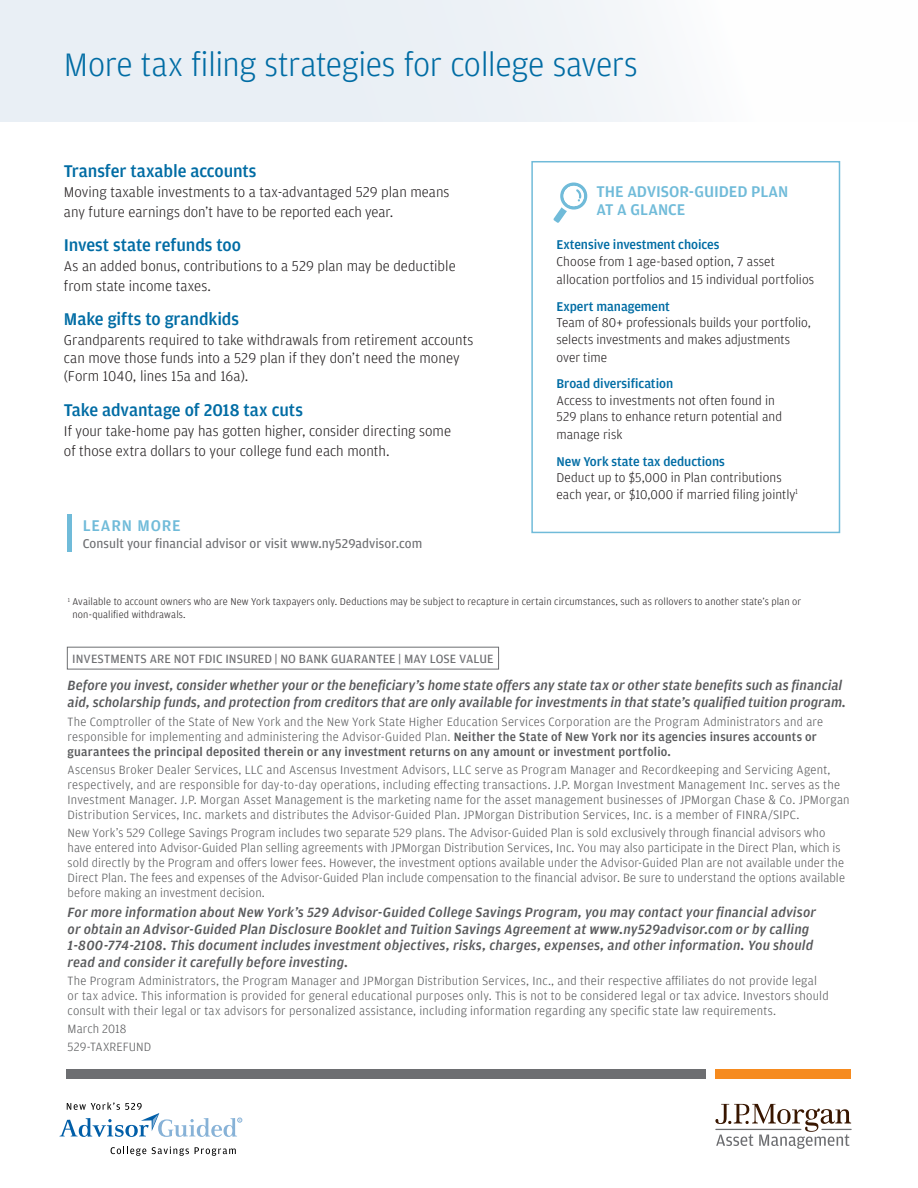
<style>
.page{position:relative;width:918px;height:1188px;background:#fff}
.page>*{position:absolute;margin:0;border:0;box-sizing:border-box;transform-origin:0 0}
.t1{font:300 34.5px "Amplitude";letter-spacing:-.01em;color:#006ca4}
.t2{font:500 18px "Amplitude";letter-spacing:-.005em;color:#006ca4}
.t3{font:500 16.5px/18px "Amplitude";color:#70bbd9}
.t4{font:500 16.5px "Amplitude";letter-spacing:.05em;color:#70bbd9}
.t5{font:300 15px/19.5px "Amplitude";color:#231f20}
.t6{font:italic 500 14.25px/16.5px "Amplitude";letter-spacing:.01em;color:#58595b}
.t7{font:300 13.5px/16.5px "Amplitude";letter-spacing:.005em;color:#231f20}
.t8{font:500 13.5px "Amplitude";letter-spacing:-.005em;color:#006ca4}
.t9{font:13.5px "Amplitude";letter-spacing:.005em;color:#6d6e71}
.t10{font:300 12.75px/15px "Amplitude";letter-spacing:.015em;color:#58595b}
.t11{font:12.75px "Amplitude";letter-spacing:.005em;color:#6d6e71}
.t12{font:300 10.5px/12.6px "Amplitude";letter-spacing:.015em;color:#231f20}
.s1{font-weight:500}
</style>
<div class="page">
<div style="left:0;top:0;width:918px;height:122px;background:linear-gradient(to right,#e3ebf2,#fdfdfd)"></div>
<div style="left:67px;top:647px;width:432px;height:22px;border:1px solid #6d6e71"></div>
<hr style="left:821px;top:1129px;width:31px;height:1px;background:#6d6e71">
<svg style="left:715px;top:1104px;width:136px;height:45px"></svg>
<div style="left:66px;top:1069px;width:639px;height:10px;background:#6d6e71"></div>
<div style="left:715px;top:1069px;width:136px;height:10px;background:#f68b1f"></div>
<svg style="left:111px;top:1147px;width:35px;height:9px"></svg>
<svg style="left:152px;top:1147px;width:37px;height:9px"></svg>
<svg style="left:195px;top:1147px;width:41px;height:9px"></svg>
<svg style="left:59px;top:1102px;width:183px;height:35px"></svg>
<hr style="left:68px;top:514px;width:4px;height:38px;background:#70bbd9">
<div style="left:531px;top:161px;width:309px;height:372px;border:2px solid #70bbd9"></div>
<svg style="left:553px;top:182px;width:34px;height:41px"></svg>
<h1 class="t1" style="left:64px;top:43px;width:575px">More tax filing strategies for college savers</h1>
<h2 class="t2" style="left:64px;top:160px;width:194px">Transfer taxable accounts</h2>
<p class="t5" style="left:64px;top:182px;width:387px">Moving taxable investments to a tax-advantaged 529 plan means any future earnings don’t have to be reported each year.</p>
<h2 class="t2" style="left:64px;top:234px;width:179px">Invest state refunds too</h2>
<p class="t5" style="left:64px;top:256px;width:393px">As an added bonus, contributions to a 529 plan may be deductible from state income taxes.</p>
<h2 class="t2" style="left:64px;top:308px;width:177px">Make gifts to grandkids</h2>
<p class="t5" style="left:64px;top:331px;width:411px;line-height:18px">Grandparents required to take withdrawals from retirement accounts can move those funds into a 529 plan if they don’t need the money (Form 1040, lines 15a and 16a).</p>
<h2 class="t2" style="left:64px;top:399px;width:241px">Take advantage of 2018 tax cuts</h2>
<p class="t5" style="left:64px;top:421px;width:389px">If your take-home pay has gotten higher, consider directing some of those extra dollars to your college fund each month.</p>
<p class="t4" style="left:83px;top:516px;width:100px">LEARN MORE</p>
<p class="t9" style="left:83px;top:535px;width:341px">Consult your financial advisor or visit www.ny529advisor.com</p>
<p class="t3" style="left:597px;top:182px;width:193px">THE ADVISOR-GUIDED PLAN<br>AT A GLANCE</p>
<p class="t8" style="left:557px;top:237px;width:164px">Extensive investment choices</p>
<p class="t7" style="left:557px;top:252px;width:259px;line-height:18px">Choose from 1 age-based option, 7 asset allocation portfolios and 15 individual portfolios</p>
<p class="t8" style="left:557px;top:298px;width:115px">Expert management</p>
<p class="t7" style="left:557px;top:314px;width:256px">Team of 80+ professionals builds your portfolio, selects investments and makes adjustments</p>
<p class="t7" style="left:557px;top:348px;width:52px">over time</p>
<p class="t8" style="left:557px;top:375px;width:118px">Broad diversification</p>
<p class="t7" style="left:557px;top:392px;width:227px">Access to investments not often found in<br>529 plans to enhance return potential and</p>
<p class="t7" style="left:557px;top:426px;width:67px">manage risk</p>
<p class="t8" style="left:557px;top:453px;width:170px">New York state tax deductions</p>
<p class="t7" style="left:557px;top:469px;width:243px">Deduct up to $5,000 in Plan contributions each year, or $10,000 if married filing jointly<sup>1</sup></p>
<p class="t12" style="left:72px;top:595px;width:730px;text-indent:-5px"><sup>1</sup> Available to account owners who are New York taxpayers only. Deductions may be subject to recapture in certain circumstances, such as rollovers to another state’s plan or non-qualified withdrawals.</p>
<p class="t11" style="left:72px;top:651px;width:423px">INVESTMENTS ARE NOT FDIC INSURED | NO BANK GUARANTEE | MAY LOSE VALUE</p>
<p class="t6" style="left:68px;top:677px;width:780px">Before you invest, consider whether your or the beneficiary’s home state offers any state tax or other state benefits such as financial aid, scholarship funds, and protection from creditors that are only available for investments in that state’s qualified tuition program.</p>
<p class="t10" style="left:68px;top:714px;width:757px">The Comptroller of the State of New York and the New York State Higher Education Services Corporation are the Program Administrators and are responsible for implementing and administering the Advisor-Guided Plan. <span class="s1">Neither the State of New York nor its agencies insures accounts or guarantees the principal deposited therein or any investment returns on any amount or investment portfolio.</span></p>
<p class="t10" style="left:68px;top:762px;width:784px">Ascensus Broker Dealer Services, LLC and Ascensus Investment Advisors, LLC serve as Program Manager and Recordkeeping and Servicing Agent, respectively, and are responsible for day-to-day operations, including effecting transactions. J.P. Morgan Investment Management Inc. serves as the Investment Manager. J.P. Morgan Asset Management is the marketing name for the asset management businesses of JPMorgan Chase &amp; Co. JPMorgan Distribution Services, Inc. markets and distributes the Advisor-Guided Plan. JPMorgan Distribution Services, Inc. is a member of FINRA/SIPC.</p>
<p class="t10" style="left:68px;top:825px;width:779px">New York’s 529 College Savings Program includes two separate 529 plans. The Advisor-Guided Plan is sold exclusively through financial advisors who have entered into Advisor-Guided Plan selling agreements with JPMorgan Distribution Services, Inc. You may also participate in the Direct Plan, which is sold directly by the Program and offers lower fees. However, the investment options available under the Advisor-Guided Plan are not available under the Direct Plan. The fees and expenses of the Advisor-Guided Plan include compensation to the financial advisor. Be sure to understand the options available before making an investment decision.</p>
<p class="t6" style="left:68px;top:905px;width:750px">For more information about New York’s 529 Advisor-Guided College Savings Program, you may contact your financial advisor or obtain an Advisor-Guided Plan Disclosure Booklet and Tuition Savings Agreement at www.ny529advisor.com or by calling 1-800-774-2108. This document includes investment objectives, risks, charges, expenses, and other information. You should read and consider it carefully before investing.</p>
<p class="t10" style="left:68px;top:973px;width:763px">The Program Administrators, the Program Manager and JPMorgan Distribution Services, Inc., and their respective affiliates do not provide legal or tax advice. This information is provided for general educational purposes only. This is not to be considered legal or tax advice. Investors should consult with their legal or tax advisors for personalized assistance, including information regarding any specific state law requirements.</p>
<p class="t10" style="left:68px;top:1019px;width:85px;line-height:18.3px">March 2018<br>529-TAXREFUND</p>
</div>
